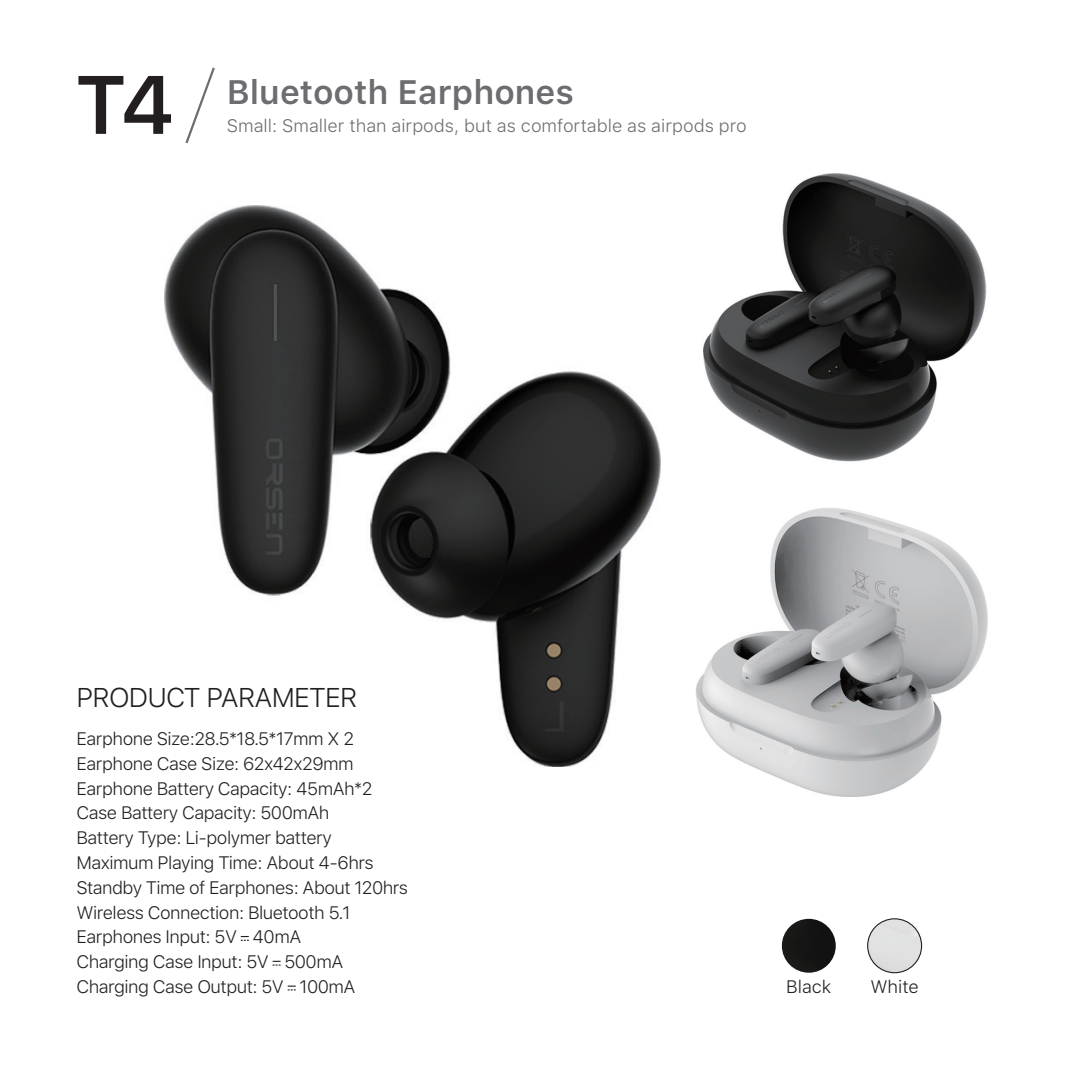
<style>
.page{position:relative;width:1085px;height:1085px;background:#fff}
.page>*{position:absolute;margin:0;border:0;box-sizing:border-box;transform-origin:0 0}
.t1{font:600 82.12px "SF Pro Display";color:#231f20}
.t2{font:600 33.75px "SF Pro Text";color:#6c6d70}
.t3{font:300 27px "SF Pro Text";letter-spacing:-.03em;color:#231f20}
.t4{font:300 18px/24.8px "SF Pro Text";letter-spacing:-.03em;color:#231f20}
.t5{font:300 18px "SF Pro Text";color:#6c6d70}
</style>
<div class="page">
<img style="left:165px;top:206px;width:495px;height:560px">
<img style="left:703px;top:174px;width:284px;height:288px">
<img style="left:695px;top:508px;width:291px;height:288px">
<svg style="left:185px;top:67px;width:30px;height:77px"></svg>
<svg style="left:241px;top:936px;width:8px;height:4px"></svg>
<svg style="left:272px;top:960px;width:8px;height:5px"></svg>
<svg style="left:287px;top:985px;width:9px;height:5px"></svg>
<div style="left:867px;top:918px;width:54px;height:54px;background:#e1e1e1;border-radius:27px"></div>
<div style="left:867px;top:918px;width:55px;height:55px;border:1px solid #231f20;border-radius:50%"></div>
<div style="left:781px;top:918px;width:54px;height:54px;background:#151415;border-radius:27px"></div>
<h1 class="t1" style="left:77px;top:46px;width:98px">T4</h1>
<h2 class="t2" style="left:227px;top:68px;width:348px">Bluetooth Earphones</h2>
<p class="t5" style="left:227px;top:112px;width:521px">Small: Smaller than airpods, but as comfortable as airpods pro</p>
<h3 class="t3" style="left:77px;top:678px;width:282px">PRODUCT PARAMETER</h3>
<p class="t4" style="left:77px;top:725px;width:333px">Earphone Size:28.5*18.5*17mm X 2<br>Earphone Case Size: 62x42x29mm Earphone Battery Capacity: 45mAh*2<br>Case Battery Capacity: 500mAh<br>Battery Type: Li-polymer battery Maximum Playing Time: About 4-6hrs Standby Time of Earphones: About 120hrs Wireless Connection: Bluetooth 5.1<br>Earphones Input: 5V 40mA<br>Charging Case Input: 5V 500mA Charging Case Output: 5V 100mA</p>
<p class="t4" style="left:786px;top:973px;width:47px">Black</p>
<p class="t4" style="left:870px;top:973px;width:50px">White</p>
</div>
